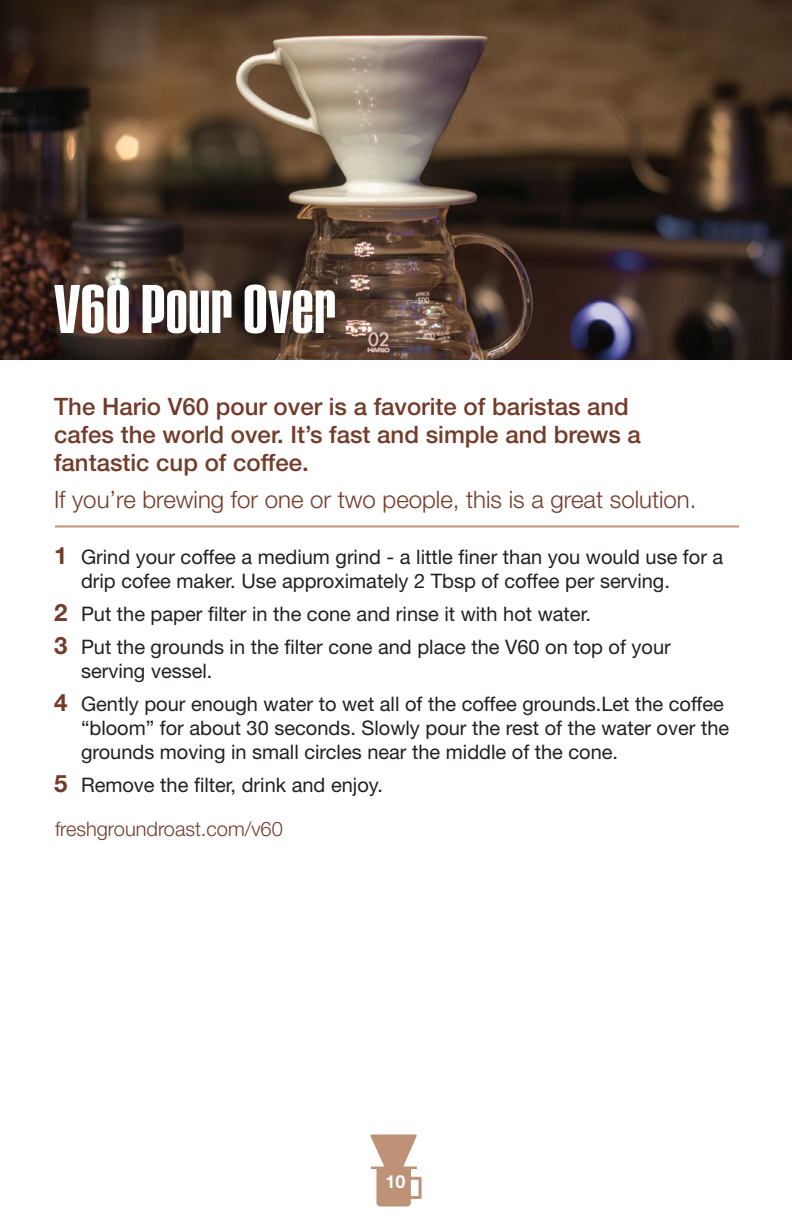
<style>
.page{position:relative;width:792px;height:1224px;background:#fff}
.page>*{position:absolute;margin:0;border:0;box-sizing:border-box;transform-origin:0 0}
.t1{font:72px "House Gothic Bold Four";color:#fff}
.t2{font:500 24px/28px "Helvetica Neue";color:#733b2a}
.t3{font:300 24px "Helvetica Neue";color:#733b2a}
.t4{font:20px/24px "Helvetica Neue";color:#231f20}
.t5{font:300 20px "Helvetica Neue";color:#733b2a}
.t6{font:700 18px "Helvetica Neue";color:#fff}
.s1{font-weight:700;font-size:24px;color:#733b2a}
</style>
<div class="page">
<img style="left:0;top:0;width:792px;height:359px">
<svg style="left:370px;top:1134px;width:52px;height:73px"></svg>
<hr style="left:55px;top:525px;width:684px;height:2px;background:#bc9479">
<h1 class="t1" style="left:54px;top:267px;width:284px">V60 Pour Over</h1>
<p class="t2" style="left:54px;top:392px;width:588px">The Hario V60 pour over is a favorite of baristas and cafes the world over. It’s fast and simple and brews a fantastic cup of coffee.</p>
<p class="t3" style="left:54px;top:485px;width:644px">If you’re brewing for one or two people, this is a great solution.</p>
<p class="t4" style="left:81px;top:544px;width:644px;text-indent:-27px"><span class="s1">1</span> Grind your coffee a medium grind - a little finer than you would use for a drip cofee maker. Use approximately 2 Tbsp of coffee per serving.</p>
<p class="t4" style="left:54px;top:597px;width:618px;line-height:33px"><span class="s1">2</span> Put the paper filter in the cone and rinse it with hot water.<br><span class="s1">3</span> Put the grounds in the filter cone and place the V60 on top of your</p>
<p class="t4" style="left:54px;top:654px;width:672px;line-height:33px;text-indent:27px">serving vessel.<br><span class="s1">4</span> Gently pour enough water to wet all of the coffee grounds.Let the coffee</p>
<p class="t4" style="left:81px;top:715px;width:650px">“bloom” for about 30 seconds. Slowly pour the rest of the water over the grounds moving in small circles near the middle of the cone.</p>
<p class="t4" style="left:54px;top:772px;width:330px"><span class="s1">5</span> Remove the filter, drink and enjoy.</p>
<p class="t5" style="left:55px;top:817px;width:229px">freshgroundroast.com/v60</p>
<p class="t6" style="left:386px;top:1171px;width:22px">10</p>
</div>
